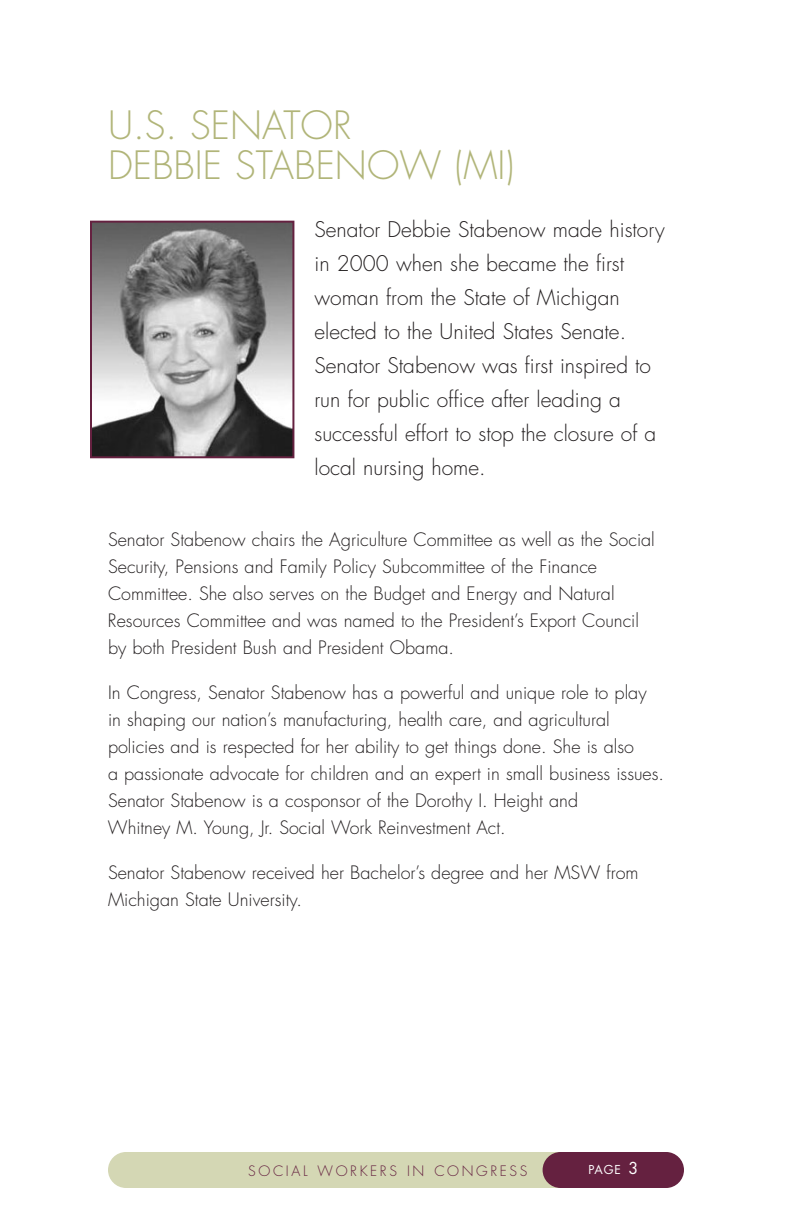
<style>
.page{position:relative;width:792px;height:1224px;background:#fff}
.page>*{position:absolute;margin:0;border:0;box-sizing:border-box;transform-origin:0 0}
.t1{font:300 38px/40px "Futura";color:#b1b579}
.t2{font:300 21px/34px "Futura";color:#231f20}
.t3{font:300 18px/27px "Futura";color:#231f20}
.t4{font:300 14px "Futura";letter-spacing:.185em;color:#652140}
.t5{font:12px "Futura";color:#fff}
.s1{font-size:16px}
</style>
<div class="page">
<div style="left:108px;top:1152px;width:575px;height:36px;background:#d4d7b4;border-radius:18px"></div>
<div style="left:543px;top:1152px;width:141px;height:36px;background:#652140;border-radius:18px"></div>
<img style="left:93px;top:224px;width:198px;height:231px">
<div style="left:90px;top:221px;width:204px;height:237px;border:2px solid #652140"></div>
<h1 class="t1" style="left:108px;top:109px;width:408px">U.S. SENATOR<br>DEBBIE STABENOW (MI)</h1>
<p class="t2" style="left:314px;top:214px;width:352px">Senator Debbie Stabenow made history in 2000 when she became the first woman from the State of Michigan elected to the United States Senate.<br>Senator Stabenow was first inspired to run for public office after leading a successful effort to stop the closure of a local nursing home.</p>
<p class="t3" style="left:108px;top:528px;width:548px">Senator Stabenow chairs the Agriculture Committee as well as the Social Security, Pensions and Family Policy Subcommittee of the Finance Committee. She also serves on the Budget and Energy and Natural Resources Committee and was named to the President’s Export Council by both President Bush and President Obama.</p>
<p class="t3" style="left:108px;top:681px;width:558px">In Congress, Senator Stabenow has a powerful and unique role to play in shaping our nation’s manufacturing, health care, and agricultural policies and is respected for her ability to get things done. She is also<br>a passionate advocate for children and an expert in small business issues.<br>Senator Stabenow is a cosponsor of the Dorothy I. Height and<br>Whitney M. Young, Jr. Social Work Reinvestment Act.</p>
<p class="t3" style="left:108px;top:861px;width:532px">Senator Stabenow received her Bachelor’s degree and her MSW from<br>Michigan State University.</p>
<p class="t4" style="left:248px;top:1164px;width:281px">SOCIAL WORKERS IN CONGRESS</p>
<p class="t5" style="left:588px;top:1164px;width:51px">PAGE <span class="s1">3</span></p>
</div>
